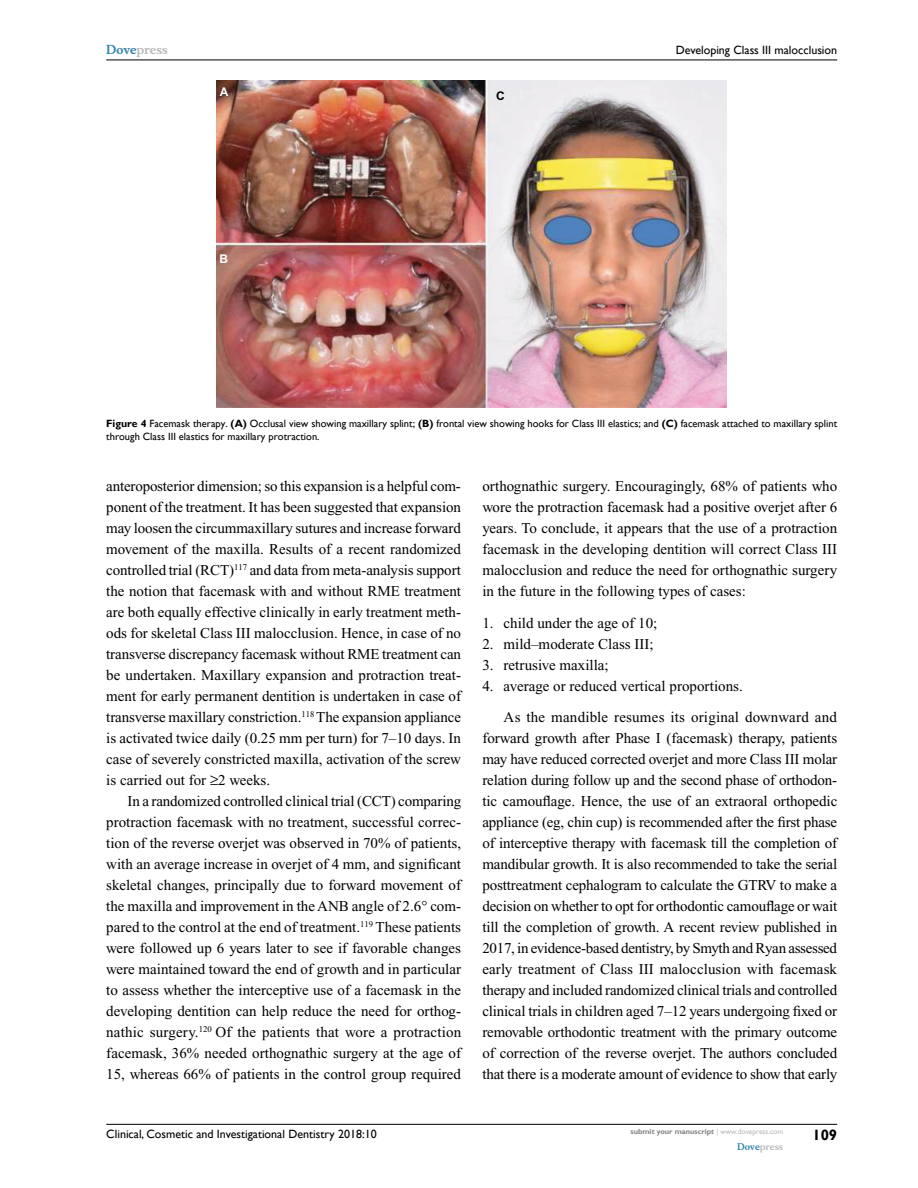
<style>
.page{position:relative;width:918px;height:1188px;background:#fff}
.page>*{position:absolute;margin:0;border:0;box-sizing:border-box;transform-origin:0 0}
.t1{font:15px/21px "Times New Roman";color:#000;text-align:justify}
.t2{font:700 15px "Gill Sans";color:#000}
.t3{font:12px "Gill Sans";color:#000}
.t4{font:700 12px "Musee";color:#b8babc}
.t5{font:700 12px "Arial";color:#fff}
.t6{font:700 12px "Arial";color:#000}
.t7{font:10.5px/13.5px "Gill Sans";color:#000}
.t8{font:700 9px "Musee";color:#b8babc}
.t9{font:700 7.5px "Gill Sans";color:#808285}
.s1{color:#3785ad}
.s2{font-weight:700}
.s3{font-weight:400;color:#b8babc}
</style>
<div class="page">
<hr style="left:106px;top:1124px;width:731px;height:1px;background:#000">
<hr style="left:106px;top:60px;width:731px;height:1px;background:#000">
<img style="left:217px;top:81px;width:510px;height:327px">
<p class="t4" style="left:106px;top:43px;width:63px"><span class="s1">Dove</span>press</p>
<p class="t5" style="left:220px;top:83px;width:10px">A</p>
<p class="t5" style="left:219px;top:250px;width:10px">B</p>
<p class="t6" style="left:496px;top:87px;width:10px">C</p>
<p class="t3" style="left:676px;top:43px;width:163px">Developing Class III malocclusion</p>
<p class="t7" style="left:106px;top:417px;width:732px"><span class="s2">Figure 4</span> Facemask therapy. <span class="s2">(A)</span> Occlusal view showing maxillary splint; <span class="s2">(B)</span> frontal view showing hooks for Class III elastics; and <span class="s2">(C)</span> facemask attached to maxillary splint through Class III elastics for maxillary protraction.</p>
<p class="t1" style="left:106px;top:476px;width:356px">anteroposterior dimension; so this expansion is a helpful com&shy;ponent of the treatment. It has been suggested that expansion may loosen the circummaxillary sutures and increase forward movement of the maxilla. Results of a recent randomized controlled trial (RCT)<sup>117</sup> and data from meta-analysis support the notion that facemask with and without RME treatment are both equally effective clinically in early treatment meth&shy;ods for skeletal Class III malocclusion. Hence, in case of no transverse discrepancy facemask without RME treatment can be undertaken. Maxillary expansion and protraction treat&shy;ment for early permanent dentition is undertaken in case of transverse maxillary constriction.<sup>118</sup> The expansion appliance is activated twice daily (0.25 mm per turn) for 7–10 days. In case of severely constricted maxilla, activation of the screw is carried out for ≥2 weeks.</p>
<p class="t1" style="left:106px;top:791px;width:356px;text-indent:21px">In a randomized controlled clinical trial (CCT) comparing protraction facemask with no treatment, successful correc&shy;tion of the reverse overjet was observed in 70% of patients, with an average increase in overjet of 4 mm, and significant skeletal changes, principally due to forward movement of the maxilla and improvement in the ANB angle of 2.6° com&shy;pared to the control at the end of treatment.<sup>119</sup> These patients were followed up 6 years later to see if favorable changes were maintained toward the end of growth and in particular to assess whether the interceptive use of a facemask in the developing dentition can help reduce the need for orthog&shy;nathic surgery.<sup>120</sup> Of the patients that wore a protraction facemask, 36% needed orthognathic surgery at the age of 15, whereas 66% of patients in the control group required</p>
<p class="t1" style="left:482px;top:476px;width:356px">orthognathic surgery. Encouragingly, 68% of patients who wore the protraction facemask had a positive overjet after 6 years. To conclude, it appears that the use of a protraction facemask in the developing dentition will correct Class III malocclusion and reduce the need for orthognathic surgery in the future in the following types of cases:</p>
<p class="t1" style="left:482px;top:612px;width:176px">1. child under the age of 10;</p>
<p class="t1" style="left:482px;top:633px;width:173px">2. mild–moderate Class III;</p>
<p class="t1" style="left:482px;top:654px;width:128px">3. retrusive maxilla;</p>
<p class="t1" style="left:504px;top:670px;width:335px;line-height:31.5px;text-indent:-21px">4. average or reduced vertical proportions.<br>As the mandible resumes its original downward and</p>
<p class="t1" style="left:482px;top:728px;width:356px">forward growth after Phase I (facemask) therapy, patients may have reduced corrected overjet and more Class III molar relation during follow up and the second phase of orthodon&shy;tic camouflage. Hence, the use of an extraoral orthopedic appliance (eg, chin cup) is recommended after the first phase of interceptive therapy with facemask till the completion of mandibular growth. It is also recommended to take the serial posttreatment cephalogram to calculate the GTRV to make a decision on whether to opt for orthodontic camouflage or wait till the completion of growth. A recent review published in 2017, in evidence-based dentistry, by Smyth and Ryan assessed early treatment of Class III malocclusion with facemask therapy and included randomized clinical trials and controlled clinical trials in children aged 7–12 years undergoing fixed or removable orthodontic treatment with the primary outcome of correction of the reverse overjet. The authors concluded that there is a moderate amount of evidence to show that early</p>
<p class="t3" style="left:106px;top:1127px;width:272px">Clinical, Cosmetic and Investigational Dentistry 2018:10</p>
<p class="t9" style="left:631px;top:1127px;width:154px">submit your manuscript <span class="s3">| www.dovepress.com</span></p>
<p class="t8" style="left:737px;top:1141px;width:48px"><span class="s1">Dove</span>press</p>
<p class="t2" style="left:812px;top:1126px;width:26px">109</p>
</div>
